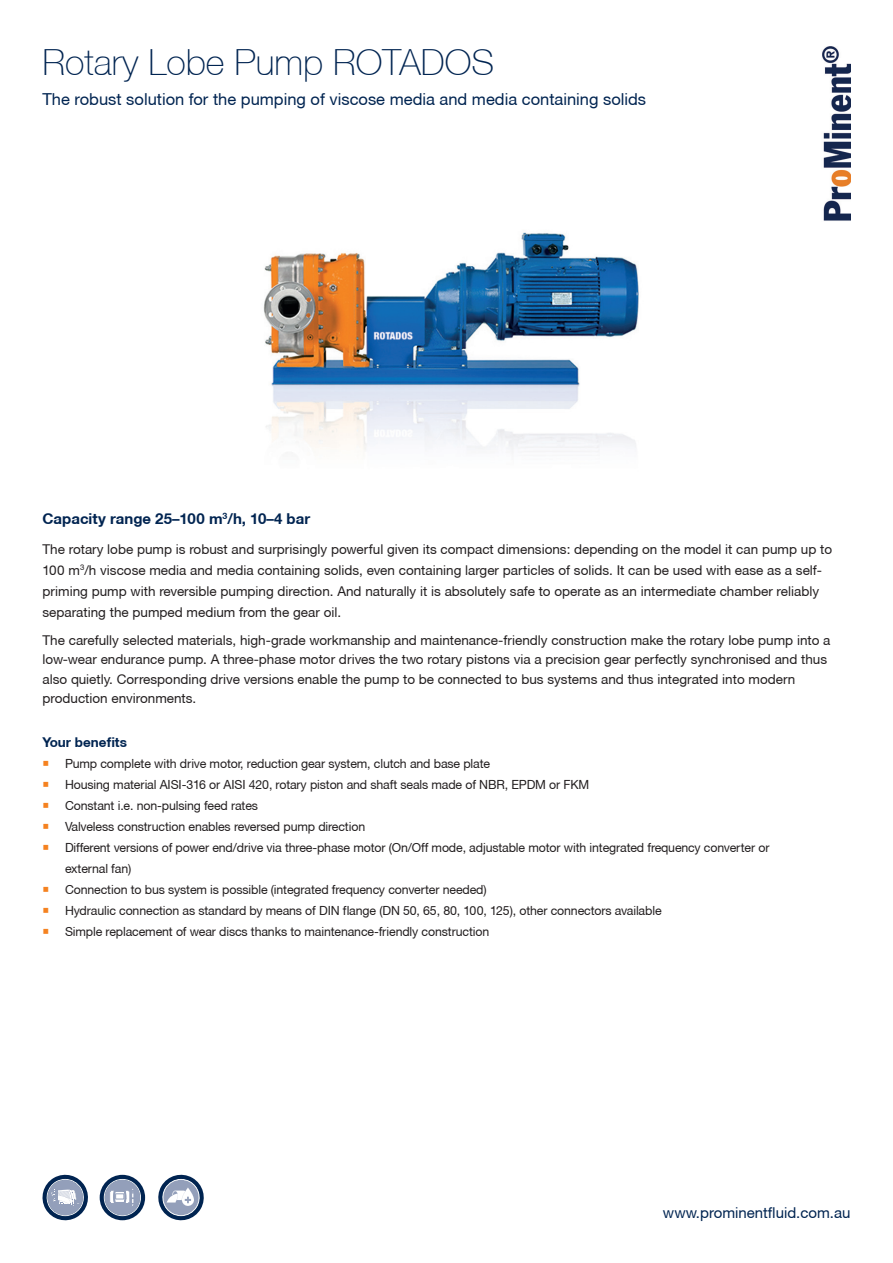
<style>
.page{position:relative;width:893px;height:1263px;background:#fff}
.page>*{position:absolute;margin:0;border:0;box-sizing:border-box;transform-origin:0 0}
.t1{font:100 36px "Helvetica Neue CE";color:#002451}
.t2{font:16.5px "Helvetica Neue CE";color:#002451}
.t3{font:700 15px "Helvetica Neue CE";color:#002451}
.t4{font:15px "Helvetica Neue CE";color:#002451}
.t5{font:13.5px/21px "Helvetica Neue CE";color:#231f20}
.t6{font:700 13.5px "Helvetica Neue CE";color:#002451}
.t7{font:12.6px/21px "Helvetica Neue CE";letter-spacing:-.01em;color:#231f20}
.s1{color:#f58220}
</style>
<div class="page">
<img style="left:263px;top:232px;width:376px;height:221px">
<svg style="left:43px;top:1175px;width:45px;height:45px"></svg>
<div style="left:100px;top:1175px;width:45px;height:45px;background:#002451;border-radius:50%"></div>
<svg style="left:104px;top:1179px;width:37px;height:37px"></svg>
<svg style="left:158px;top:1175px;width:46px;height:45px"></svg>
<img style="left:822px;top:46px;width:28px;height:175px">
<h1 class="t1" style="left:43px;top:41px;width:453px">Rotary Lobe Pump ROTADOS</h1>
<p class="t2" style="left:43px;top:89px;width:605px">The robust solution for the pumping of viscose media and media containing solids</p>
<p class="t3" style="left:43px;top:510px;width:269px">Capacity range 25–100 m<sup>3</sup>/h, 10–4 bar</p>
<p class="t5" style="left:43px;top:538px;width:791px">The rotary lobe pump is robust and surprisingly powerful given its compact dimensions: depending on the model it can pump up to 100 m<sup>3</sup>/h viscose media and media containing solids, even containing larger particles of solids. It can be used with ease as a self&shy;priming pump with reversible pumping direction. And naturally it is absolutely safe to operate as an intermediate chamber reliably separating the pumped medium from the gear oil.</p>
<p class="t5" style="left:43px;top:630px;width:789px;line-height:19.5px">The carefully selected materials, high-grade workmanship and maintenance-friendly construction make the rotary lobe pump into a low-wear endurance pump. A three-phase motor drives the two rotary pistons via a precision gear perfectly synchronised and thus also quietly. Corresponding drive versions enable the pump to be connected to bus systems and thus integrated into modern production environments.</p>
<p class="t6" style="left:43px;top:734px;width:86px">Your benefits</p>
<p class="t7" style="left:43px;top:753px;width:449px"><span class="s1">○</span> Pump complete with drive motor, reduction gear system, clutch and base plate</p>
<p class="t7" style="left:43px;top:774px;width:548px"><span class="s1">○</span> Housing material AISI-316 or AISI 420, rotary piston and shaft seals made of NBR, EPDM or FKM</p>
<p class="t7" style="left:43px;top:795px;width:217px"><span class="s1">○</span> Constant i.e. non-pulsing feed rates</p>
<p class="t7" style="left:43px;top:816px;width:324px"><span class="s1">○</span> Valveless construction enables reversed pump direction</p>
<p class="t7" style="left:65px;top:837px;width:706px;text-indent:-23px"><span class="s1">○</span> Different versions of power end/drive via three-phase motor (On/Off mode, adjustable motor with integrated frequency converter or external fan)</p>
<p class="t7" style="left:43px;top:879px;width:446px"><span class="s1">○</span> Connection to bus system is possible (integrated frequency converter needed)</p>
<p class="t7" style="left:43px;top:900px;width:621px"><span class="s1">○</span> Hydraulic connection as standard by means of DIN flange (DN 50, 65, 80, 100, 125), other connectors available</p>
<p class="t7" style="left:43px;top:921px;width:448px"><span class="s1">○</span> Simple replacement of wear discs thanks to maintenance-friendly construction</p>
<p class="t4" style="left:663px;top:1204px;width:189px">www.prominentfluid.com.au</p>
</div>
